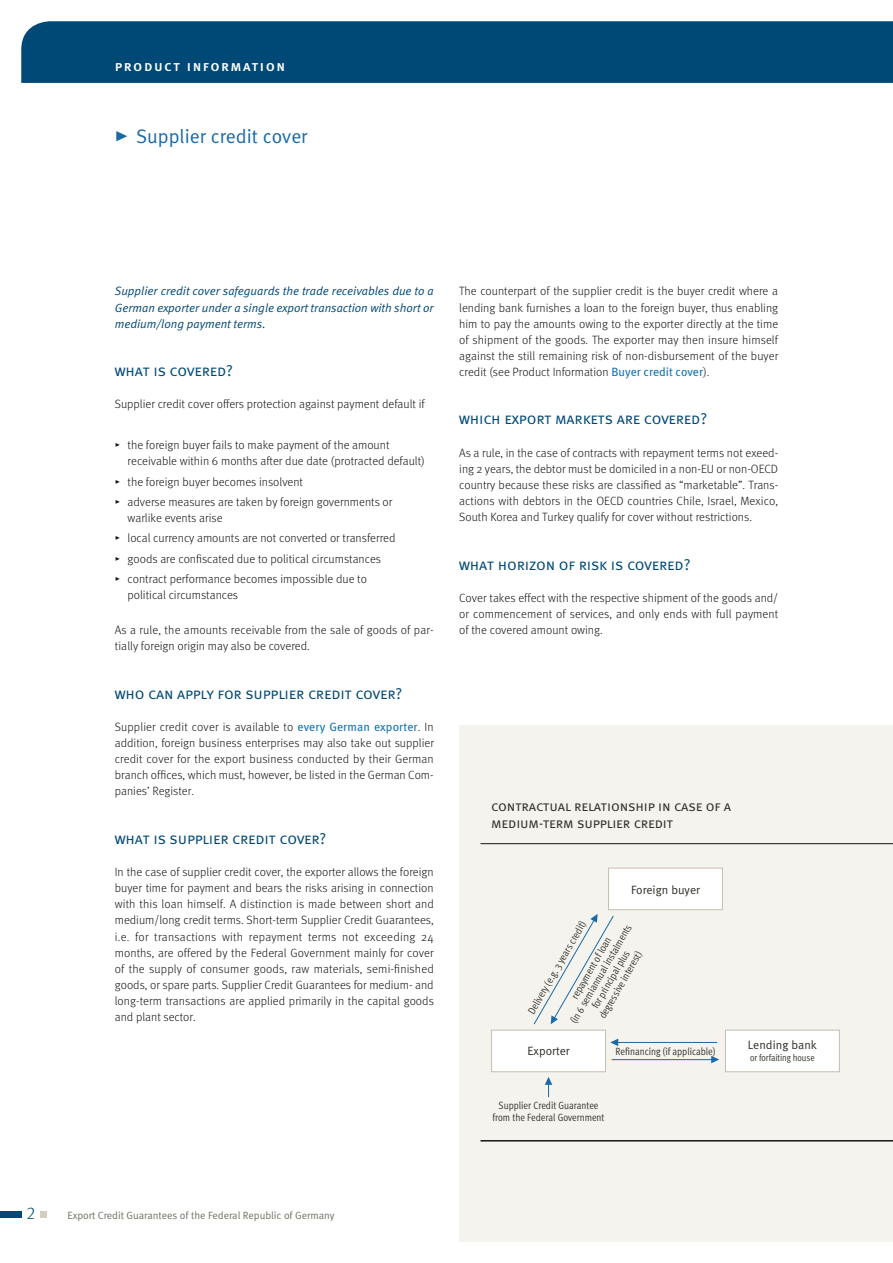
<style>
.page{position:relative;width:893px;height:1263px;background:#fff}
.page>*{position:absolute;margin:0;border:0;box-sizing:border-box;transform-origin:0 0}
.t1{font:19.5px "Meta Normal";color:#1a6aa8}
.t2{font:17.25px "Meta Light LF";color:#004976}
.t3{font:15.75px "Meta Normal Caps";letter-spacing:-.01em;color:#004976}
.t4{font:14.7px "Meta Medium Caps";letter-spacing:.1em;color:#fff}
.t5{font:14.25px/16.2px "Meta Normal Caps";letter-spacing:-.01em;color:#312f2a}
.t6{font:300 12px/16.2px "Meta";color:#141415;text-align:justify}
.t7{font:italic 12px/16.2px "Meta Normal";color:#004976;text-align:justify}
.t8{font:12px "Meta Normal LF";color:#312f2a}
.t9{font:10.5px/11.2px "Meta Cond Normal";letter-spacing:-.005em;color:#312f2a;text-align:center}
.t10{font:10.5px "Meta Normal";letter-spacing:-.005em;color:#747067}
.t11{font:9.75px "Meta Cond Normal";letter-spacing:-.01em;color:#312f2a}
.s1{font-family:"Meta Light Expert";font-weight:400}
.s2{font-weight:400;color:#1876b5}
</style>
<div class="page">
<div style="left:0;top:1211px;width:21px;height:7px;background:#004976"></div>
<div style="left:40px;top:1211px;width:7px;height:7px;background:#d4cec2"></div>
<div style="left:21px;top:21px;width:872px;height:62px;background:#004976"></div>
<svg style="left:116px;top:131px;width:11px;height:10px"></svg>
<div style="left:459px;top:725px;width:434px;height:517px;background:#f4f3ed"></div>
<div style="left:491px;top:1030px;width:115px;height:42px;background:#fff;border:1px solid #c7bfb1"></div>
<div style="left:608px;top:868px;width:115px;height:42px;background:#fff;border:1px solid #c7bfb1"></div>
<div style="left:725px;top:1030px;width:115px;height:42px;background:#fff;border:1px solid #c7bfb1"></div>
<hr style="left:612px;top:1042px;width:105px;height:1px;background:#1a6aa8">
<svg style="left:610px;top:1039px;width:8px;height:7px"></svg>
<hr style="left:612px;top:1059px;width:104px;height:1px;background:#1a6aa8">
<svg style="left:711px;top:1056px;width:8px;height:7px"></svg>
<svg style="left:533px;top:914px;width:81px;height:111px"></svg>
<svg style="left:545px;top:1077px;width:7px;height:20px"></svg>
<hr style="left:480px;top:843px;width:413px;height:1px;background:#141415">
<hr style="left:480px;top:1140px;width:413px;height:1px;background:#141415">
<p class="t4" style="left:115px;top:57px;width:172px">product information</p>
<h1 class="t1" style="left:136px;top:125px;width:173px">Supplier credit cover</h1>
<p class="t7" style="left:115px;top:283px;width:320px">Supplier credit cover safeguards the trade receivables due to a German exporter under a single export transaction with short or medium/long payment terms.</p>
<h3 class="t3" style="left:115px;top:361px;width:120px">what is covered?</h3>
<p class="t6" style="left:115px;top:396px;width:311px">Supplier credit cover offers protection against payment default if</p>
<p class="t6" style="left:128px;top:437px;width:299px;text-indent:-13px"><span class="s1">@</span> the foreign buyer fails to make payment of the amount receivable within 6 months after due date (protracted default)</p>
<p class="t6" style="left:115px;top:471px;width:279px;line-height:20.4px"><span class="s1">@</span> the foreign buyer becomes insolvent<br><span class="s1">@</span> adverse measures are taken by foreign governments or</p>
<p class="t6" style="left:115px;top:508px;width:282px;line-height:20.4px;text-align:left;text-indent:13px">warlike events arise<br><span class="s1">@</span> local currency amounts are not converted or transferred <span class="s1">@</span> goods are confiscated due to political circumstances<br><span class="s1">@</span> contract performance becomes impossible due to</p>
<p class="t6" style="left:128px;top:587px;width:112px">political circumstances</p>
<p class="t6" style="left:115px;top:622px;width:320px">As a rule, the amounts receivable from the sale of goods of par&shy;tially foreign origin may also be covered.</p>
<h3 class="t3" style="left:115px;top:684px;width:289px">who can apply for supplier credit cover?</h3>
<p class="t6" style="left:115px;top:718px;width:321px">Supplier credit cover is available to <span class="s2">every German exporter</span>. In addition, foreign business enterprises may also take out supplier credit cover for the export business conducted by their German branch offices, which must, however, be listed in the German Com&shy;panies’ Register.</p>
<h3 class="t3" style="left:115px;top:829px;width:213px">what is supplier credit cover?</h3>
<p class="t6" style="left:115px;top:864px;width:321px">In the case of supplier credit cover, the exporter allows the foreign buyer time for payment and bears the risks arising in connection with this loan himself. A distinction is made between short and medium/long credit terms. Short-term Supplier Credit Guarantees, i.e. for transactions with repayment terms not exceeding 24 months, are offered by the Federal Government mainly for cover of the supply of consumer goods, raw materials, semi-finished goods, or spare parts. Supplier Credit Guarantees for medium- and long-term transactions are applied primarily in the capital goods and plant sector.</p>
<p class="t6" style="left:459px;top:283px;width:320px">The counterpart of the supplier credit is the buyer credit where a lending bank furnishes a loan to the foreign buyer, thus enabling him to pay the amounts owing to the exporter directly at the time of shipment of the goods. The exporter may then insure himself against the still remaining risk of non-disbursement of the buyer credit (see Product Information <span class="s2">Buyer credit cover</span>).</p>
<h3 class="t3" style="left:459px;top:410px;width:249px">which export markets are covered?</h3>
<p class="t6" style="left:459px;top:444px;width:320px">As a rule, in the case of contracts with repayment terms not exeed&shy;ing 2 years, the debtor must be domiciled in a non-EU or non-OECD country because these risks are classified as “marketable”. Trans&shy;actions with debtors in the OECD countries Chile, Israel, Mexico, South Korea and Turkey qualify for cover without restrictions.</p>
<h3 class="t3" style="left:459px;top:555px;width:233px">what horizon of risk is covered?</h3>
<p class="t6" style="left:459px;top:589px;width:321px">Cover takes effect with the respective shipment of the goods and/ or commencement of services, and only ends with full payment of the covered amount owing.</p>
<p class="t5" style="left:491px;top:798px;width:241px">contractual relationship in case of a medium-term supplier credit</p>
<p class="t8" style="left:631px;top:882px;width:70px">Foreign buyer</p>
<p class="t9" style="left:526px;top:1010px;width:107px;rotate:-60deg">Delivery (e.g. 3 years credit)</p>
<p class="t9" style="left:558px;top:1014px;width:114px;rotate:-60deg">repayment of loan<br>(in 6 semiannual instalments for principal plus<br>degressive interest)</p>
<p class="t8" style="left:527px;top:1044px;width:44px">Exporter</p>
<p class="t9" style="left:616px;top:1046px;width:101px">Refinancing (if applicable)</p>
<p class="t9" style="left:493px;top:1100px;width:113px">Supplier Credit Guarantee from the Federal Government</p>
<p class="t8" style="left:748px;top:1038px;width:71px">Lending bank</p>
<p class="t11" style="left:750px;top:1052px;width:66px">or forfaiting house</p>
<h2 class="t2" style="left:26px;top:1203px;width:10px">2</h2>
<p class="t10" style="left:67px;top:1209px;width:269px">Export Credit Guarantees of the Federal Republic of Germany</p>
</div>
